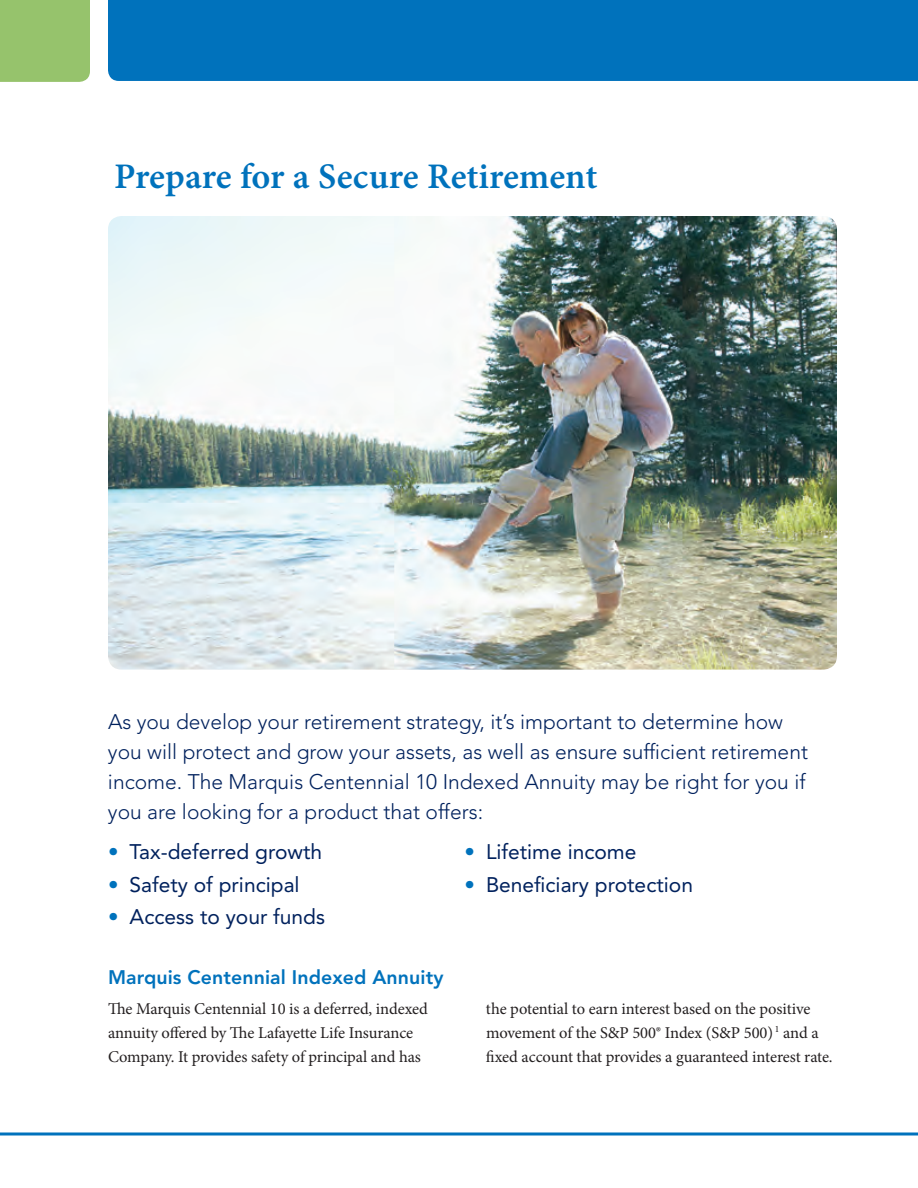
<style>
.page{position:relative;width:918px;height:1188px;background:#fff}
.page>*{position:absolute;margin:0;border:0;box-sizing:border-box;transform-origin:0 0}
.t1{font:36px "Minion Pro Semibold Capt";color:#0072bc}
.t2{font:300 21px/30px "Avenir LT Std";color:#00215d}
.t3{font:21px "Avenir LT Std";color:#00215d}
.t4{font:800 19.5px "Avenir LT Std";letter-spacing:.005em;color:#0072bc}
.t5{font:16.5px/24px "Minion Pro";letter-spacing:-.005em;color:#231f20}
.s1{color:#0072bc}
</style>
<div class="page">
<svg style="left:0;top:1132px;width:918px;height:4px"></svg>
<div style="left:108px;top:0;width:810px;height:81px;background:#0072bc"></div>
<div style="left:0;top:0;width:90px;height:82px;background:#96c36c"></div>
<img style="left:108px;top:216px;width:729px;height:454px">
<p class="t1" style="left:114px;top:155px;width:485px">Prepare for a Secure Retirement</p>
<p class="t2" style="left:108px;top:707px;width:702px">As you develop your retirement strategy, it’s important to determine how you will protect and grow your assets, as well as ensure sufficient retirement income. The Marquis Centennial 10 Indexed Annuity may be right for you if you are looking for a product that offers:</p>
<p class="t3" style="left:108px;top:840px;width:216px"><span class="s1">•</span> Tax-deferred growth</p>
<p class="t3" style="left:464px;top:840px;width:174px"><span class="s1">•</span> Lifetime income</p>
<p class="t3" style="left:108px;top:872px;width:193px"><span class="s1">•</span> Safety of principal</p>
<p class="t3" style="left:464px;top:872px;width:230px"><span class="s1">•</span> Beneficiary protection</p>
<p class="t3" style="left:108px;top:904px;width:218px"><span class="s1">•</span> Access to your funds</p>
<p class="t4" style="left:108px;top:965px;width:337px">Marquis Centennial Indexed Annuity</p>
<p class="t5" style="left:108px;top:997px;width:321px">The Marquis Centennial 10 is a deferred, indexed annuity offered by The Lafayette Life Insurance<br>Company. It provides safety of principal and has</p>
<p class="t5" style="left:486px;top:996px;width:348px">the potential to earn interest based on the positive movement of the S&amp;P 500® Index (S&amp;P 500) <sup>1</sup> and a fixed account that provides a guaranteed interest rate.</p>
</div>
